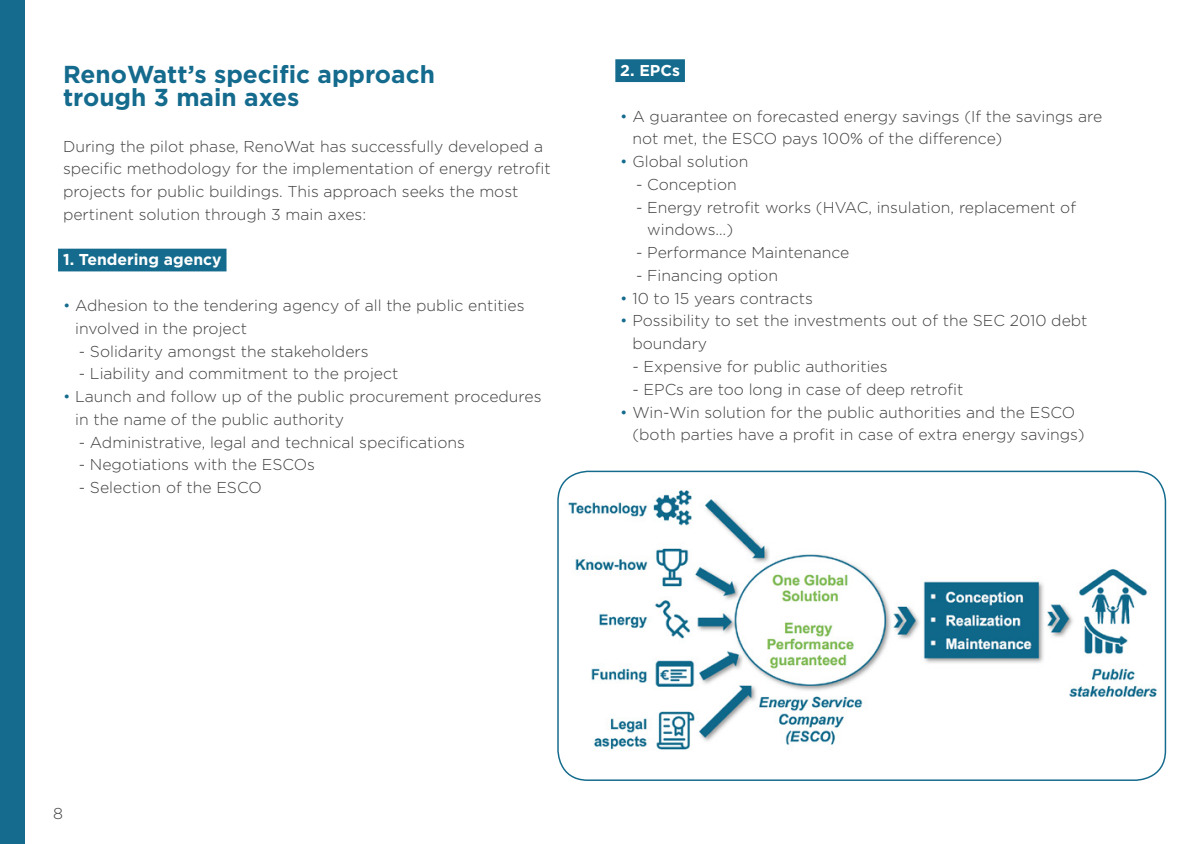
<style>
.page{position:relative;width:1191px;height:844px;background:#fff}
.page>*{position:absolute;margin:0;border:0;box-sizing:border-box;transform-origin:0 0}
.t1{font:700 24.5px/22.8px "Gotham";color:#146b8d}
.t2{font:300 15.75px/22.8px "Gotham";color:#3e3e3f}
.t3{font:700 15.75px "Gotham";color:#fff}
.s1{color:#146b8d}
</style>
<div class="page">
<div style="left:58px;top:248px;width:168px;height:23px;background:#146b8d"></div>
<div style="left:615px;top:59px;width:70px;height:23px;background:#146b8d"></div>
<div style="left:0;top:0;width:25px;height:843px;background:#146b8d"></div>
<img style="left:559px;top:475px;width:606px;height:300px">
<h1 class="t1" style="left:63px;top:63px;width:373px">RenoWatt’s specific approach trough 3 main axes</h1>
<p class="t2" style="left:63px;top:134px;width:489px">During the pilot phase, RenoWat has successfully developed a specific methodology for the implementation of energy retrofit projects for public buildings. This approach seeks the most pertinent solution through 3 main axes:</p>
<p class="t3" style="left:63px;top:251px;width:160px">1. Tendering agency</p>
<p class="t2" style="left:75px;top:294px;width:451px;text-indent:-12px"><span class="s1">•</span> Adhesion to the tendering agency of all the public entities involved in the project</p>
<p class="t2" style="left:79px;top:339px;width:291px">- Solidarity amongst the stakeholders</p>
<p class="t2" style="left:79px;top:362px;width:321px">- Liability and commitment to the project</p>
<p class="t2" style="left:75px;top:385px;width:468px;text-indent:-12px"><span class="s1">•</span> Launch and follow up of the public procurement procedures in the name of the public authority</p>
<p class="t2" style="left:79px;top:430px;width:388px">- Administrative, legal and technical specifications</p>
<p class="t2" style="left:79px;top:453px;width:238px">- Negotiations with the ESCOs</p>
<p class="t2" style="left:79px;top:476px;width:184px">- Selection of the ESCO</p>
<p class="t3" style="left:620px;top:61px;width:61px">2. EPCs</p>
<p class="t2" style="left:632px;top:104px;width:471px;text-indent:-12px"><span class="s1">•</span> A guarantee on forecasted energy savings (If the savings are not met, the ESCO pays 100% of the difference)</p>
<p class="t2" style="left:620px;top:150px;width:130px"><span class="s1">•</span> Global solution</p>
<p class="t2" style="left:636px;top:173px;width:102px">- Conception</p>
<p class="t2" style="left:647px;top:195px;width:430px;text-indent:-11px">- Energy retrofit works (HVAC, insulation, replacement of windows…)</p>
<p class="t2" style="left:636px;top:241px;width:215px">- Performance Maintenance</p>
<p class="t2" style="left:636px;top:264px;width:143px">- Financing option</p>
<p class="t2" style="left:620px;top:286px;width:194px"><span class="s1">•</span> 10 to 15 years contracts</p>
<p class="t2" style="left:632px;top:309px;width:456px;text-indent:-12px"><span class="s1">•</span> Possibility to set the investments out of the SEC 2010 debt boundary</p>
<p class="t2" style="left:632px;top:355px;width:257px">- Expensive for public authorities</p>
<p class="t2" style="left:632px;top:377px;width:332px">- EPCs are too long in case of deep retrofit</p>
<p class="t2" style="left:632px;top:400px;width:454px;text-indent:-12px"><span class="s1">•</span> Win-Win solution for the public authorities and the ESCO (both parties have a profit in case of extra energy savings)</p>
<p class="t2" style="left:53px;top:801px;width:11px">8</p>
</div>
